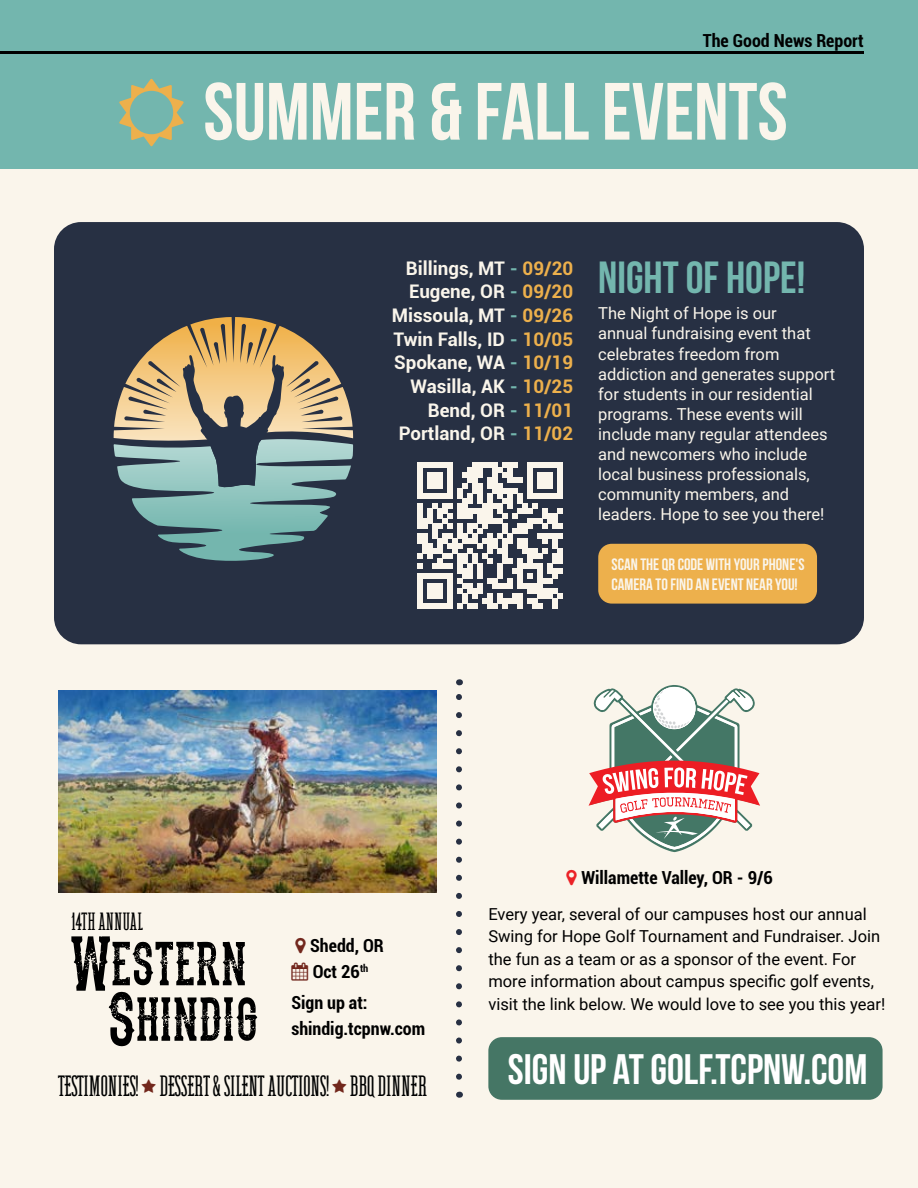
<style>
.page{position:relative;width:918px;height:1188px;background:#faf5eb}
.page>*{position:absolute;margin:0;border:0;box-sizing:border-box;transform-origin:0 0}
.t1{font:700 81px "Bebas Neue";color:#faf5eb}
.t2{font:54.3px/55.5px "thedeadsaloon";letter-spacing:-.005em;color:#000;text-align:right}
.t3{font:700 45px "Bebas Neue";color:#73b6ae}
.t4{font:700 42.6px "Bebas Neue";color:#fff}
.t5{font:30px "Western Wonderment";color:#000101}
.t6{font:25.5px "Western Wonderment";color:#000}
.t7{font:700 18.75px/23.7px "Roboto";color:#faf5eb;text-align:right}
.t8{font:700 condensed 18px/31.5px "Roboto";color:#000}
.t9{font:700 condensed 18px "Roboto";color:#000101}
.t10{font:16.5px/20.1px "Roboto";color:#faf5eb}
.t11{font:16.5px/22.5px "Roboto";color:#000}
.t12{font:700 16.5px/19.8px "Bebas Neue";color:#faf5eb}
.s1{color:#73b6ae}
.s2{color:#edb04c}
.s3{color:#72271d}
</style>
<div class="page">
<div style="left:54px;top:222px;width:810px;height:422px;background:#273043;border-radius:27px"></div>
<div style="left:0;top:0;width:918px;height:168px;background:#73b6ae"></div>
<hr style="left:0;top:51px;width:864px;height:3px;background:#000">
<div style="left:598px;top:544px;width:219px;height:60px;background:#edb04c;border-radius:13px"></div>
<svg style="left:114px;top:317px;width:240px;height:244px"></svg>
<svg style="left:417px;top:463px;width:146px;height:146px"></svg>
<svg style="left:456px;top:694px;width:6px;height:383px"></svg>
<div style="left:488px;top:1037px;width:395px;height:63px;background:#457665;border-radius:14px"></div>
<svg style="left:589px;top:685px;width:171px;height:167px"></svg>
<img style="left:59px;top:690px;width:377px;height:203px">
<p class="t9" style="left:703px;top:28px;width:162px">The Good News Report</p>
<h1 class="t1" style="left:203px;top:67px;width:586px">SUMMER &amp; FALL EVENTS</h1>
<p class="t7" style="left:392px;top:255px;width:183px">Billings, MT <span class="s1">-</span> <span class="s2">09/20<br></span>Eugene, OR <span class="s1">-</span> <span class="s2">09/20<br></span>Missoula, MT <span class="s1">-</span> <span class="s2">09/26<br></span>Twin Falls, ID <span class="s1">-</span> <span class="s2">10/05<br></span>Spokane, WA <span class="s1">-</span> <span class="s2">10/19<br></span>Wasilla, AK <span class="s1">-</span> <span class="s2">10/25<br></span>Bend, OR <span class="s1">-</span> <span class="s2">11/01<br></span>Portland, OR <span class="s1">-</span> <span class="s2">11/02</span></p>
<h3 class="t3" style="left:598px;top:253px;width:209px">NIGHT OF HOPE!</h3>
<p class="t10" style="left:598px;top:303px;width:238px">The Night of Hope is our<br>annual fundraising event that celebrates freedom from addiction and generates support for students in our residential programs. These events will include many regular attendees and newcomers who include local business professionals, community members, and leaders. Hope to see you there!</p>
<p class="t12" style="left:612px;top:554px;width:195px">SCAN THE QR CODE WITH YOUR PHONE'S<br>CAMERA TO FIND AN EVENT NEAR YOU!</p>
<p class="t8" style="left:581px;top:861px;width:193px">Willamette Valley, OR - 9/6</p>
<h3 class="t6" style="left:71px;top:912px;width:73px">14TH ANNUAL</h3>
<h2 class="t2" style="left:71px;top:934px;width:189px">Western<br>Shindig</h2>
<h3 class="t5" style="left:59px;top:1075px;width:370px">TESTIMONIES! DESSERT &amp; SILENT AUCTIONS! BBQ DINNER</h3>
<p class="t8" style="left:310px;top:929px;width:75px">Shedd, OR</p>
<p class="t8" style="left:291px;top:955px;width:78px"><span class="s3">▲</span> Oct 26<sup>th<br></sup>Sign up at:</p>
<p class="t8" style="left:291px;top:1012px;width:135px">shindig.tcpnw.com</p>
<p class="t11" style="left:488px;top:902px;width:398px">Every year, several of our campuses host our annual Swing for Hope Golf Tournament and Fundraiser. Join the fun as a team or as a sponsor of the event. For more information about campus specific golf events, visit the link below. We would love to see you this year!</p>
<h3 class="t4" style="left:508px;top:1046px;width:361px">SIGN UP AT GOLF.TCPNW.COM</h3>
</div>
